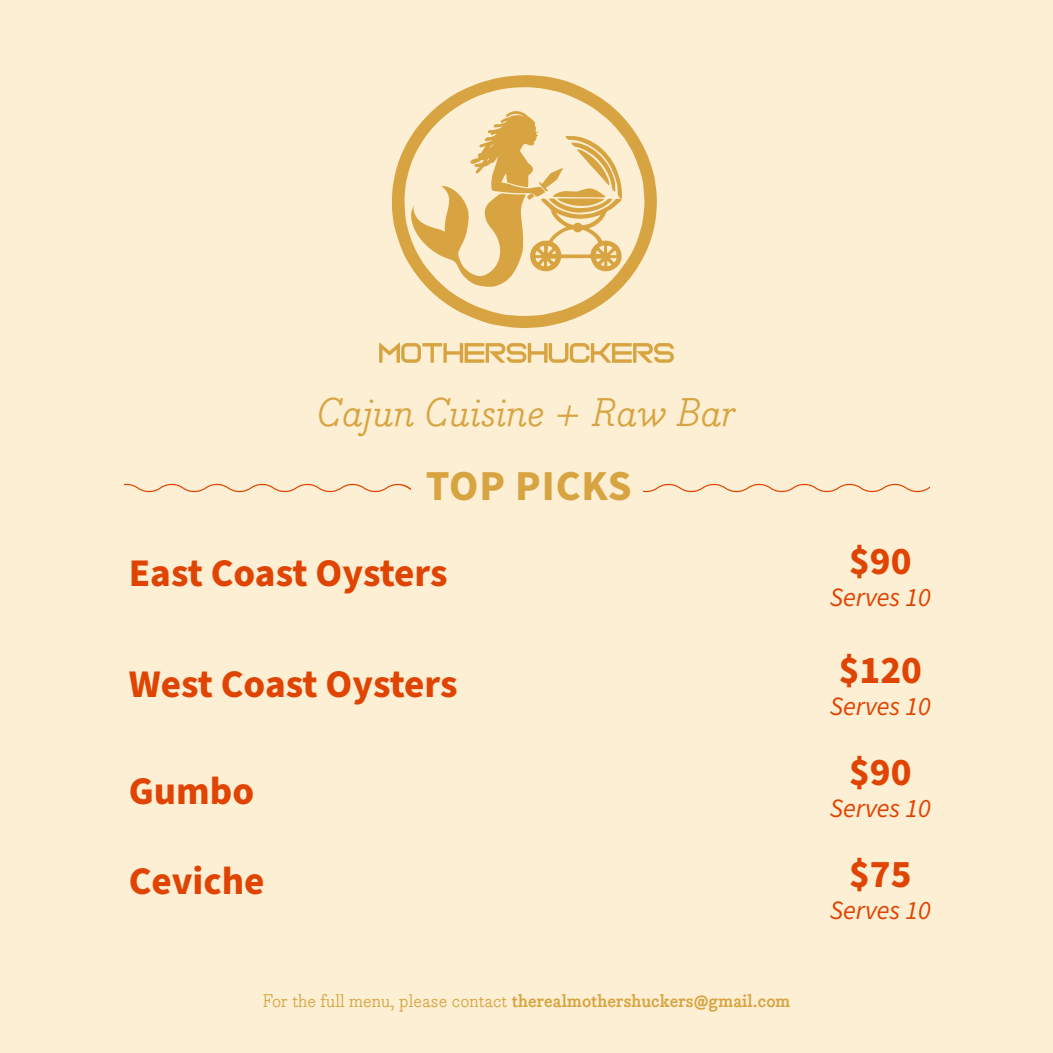
<style>
.page{position:relative;width:1053px;height:1053px;background:#fcefd4}
.page>*{position:absolute;margin:0;border:0;box-sizing:border-box;transform-origin:0 0}
.t1{font:700 42.75px "Source Sans Pro";letter-spacing:.02em;color:#d8a441}
.t2{font:700 39.15px "Source Sans Pro";color:#e04403}
.t3{font:italic 39.15px "Bodoni Egyptian Pro";color:#d8a441}
.t4{font:italic 26.55px "Source Sans Pro";color:#e04403}
.t5{font:700 18px "Bodoni Egyptian Pro";color:#d8a441}
.s1{font-weight:400}
</style>
<div class="page">
<svg style="left:124px;top:484px;width:806px;height:8px"></svg>
<div style="left:411px;top:462px;width:232px;height:63px;background:#fcefd4"></div>
<svg style="left:392px;top:75px;width:265px;height:253px"></svg>
<svg style="left:411px;top:111px;width:211px;height:176px"></svg>
<svg style="left:379px;top:342px;width:295px;height:21px"></svg>
<h2 class="t3" style="left:316px;top:388px;width:422px">Cajun Cuisine + Raw Bar</h2>
<h1 class="t1" style="left:426px;top:457px;width:208px">TOP PICKS</h1>
<h2 class="t2" style="left:129px;top:547px;width:320px">East Coast Oysters</h2>
<h2 class="t2" style="left:129px;top:657px;width:330px">West Coast Oysters</h2>
<h2 class="t2" style="left:129px;top:764px;width:127px">Gumbo</h2>
<h2 class="t2" style="left:849px;top:535px;width:64px">$90</h2>
<h3 class="t4" style="left:830px;top:580px;width:103px">Serves 10</h3>
<h2 class="t2" style="left:839px;top:644px;width:85px">$120</h2>
<h3 class="t4" style="left:830px;top:689px;width:103px">Serves 10</h3>
<h2 class="t2" style="left:849px;top:745px;width:64px">$90</h2>
<h3 class="t4" style="left:830px;top:790px;width:103px">Serves 10</h3>
<h2 class="t2" style="left:129px;top:855px;width:137px">Ceviche</h2>
<h2 class="t2" style="left:849px;top:847px;width:64px">$75</h2>
<h3 class="t4" style="left:830px;top:892px;width:103px">Serves 10</h3>
<p class="t5" style="left:263px;top:990px;width:529px"><span class="s1">For the full menu, please contact</span> therealmothershuckers@gmail.com</p>
</div>
